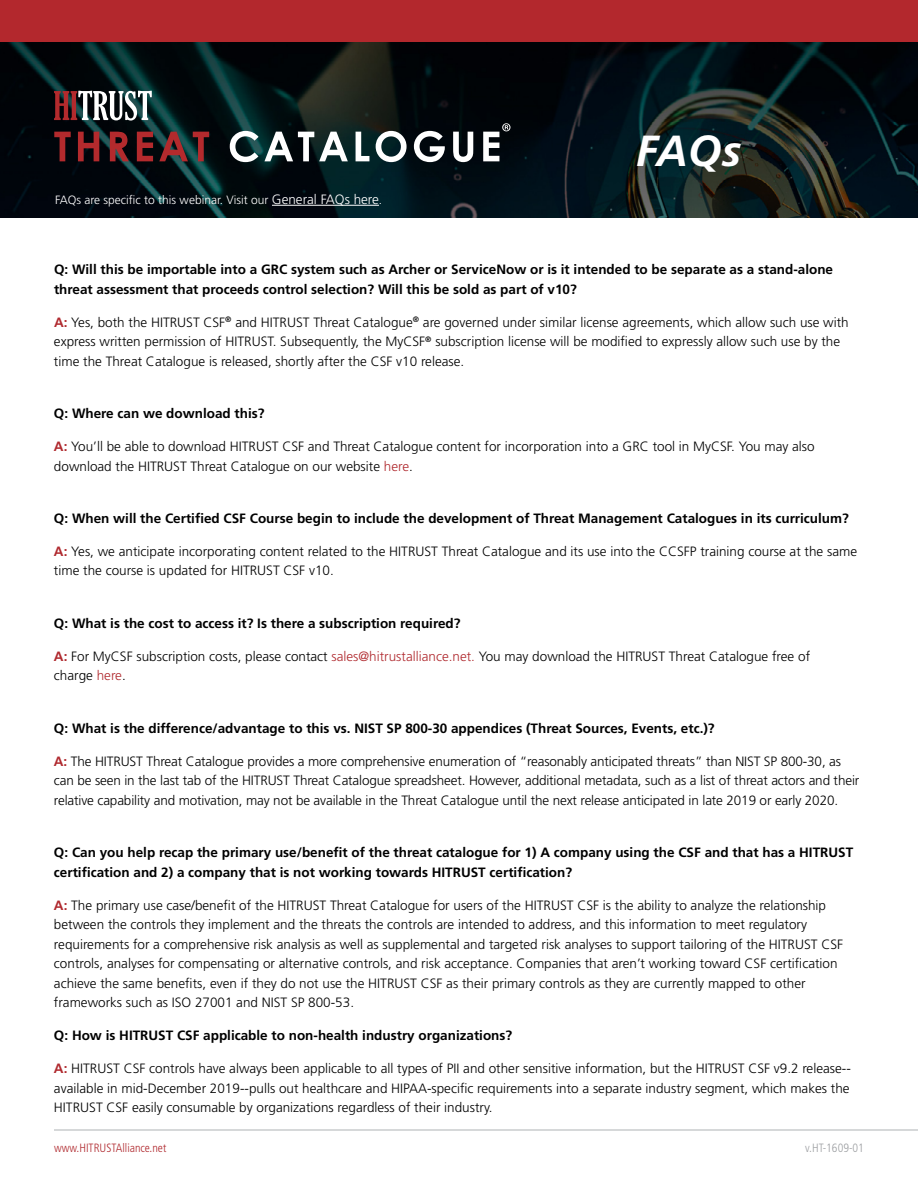
<style>
.page{position:relative;width:918px;height:1188px;background:#fff}
.page>*{position:absolute;margin:0;border:0;box-sizing:border-box;transform-origin:0 0}
.t1{font:italic 700 43.5px "Frutiger";color:#fff}
.t2{font:300 13.5px/19.5px "Frutiger";color:#000}
.t3{font:700 13.5px/19.5px "Frutiger";color:#000}
.t4{font:300 12px "Frutiger";color:#fff}
.t5{font:300 condensed 12px "Frutiger";color:#b02a2f}
.t6{font:300 condensed 12px "Frutiger";color:#9d9fa2}
.s1{font-size:13.5px}
.s2{font-weight:700;color:#b02a2f}
.s3{color:#b02a2f}
</style>
<div class="page">
<hr style="left:54px;top:1129px;width:864px;height:2px;background:#d6d8d9">
<img style="left:0;top:41px;width:918px;height:176px">
<div style="left:0;top:0;width:918px;height:41px;background:#b3282d"></div>
<hr style="left:272px;top:205px;width:107px;height:1px;background:#fff">
<svg style="left:54px;top:91px;width:98px;height:30px"></svg>
<svg style="left:54px;top:132px;width:17px;height:29px"></svg>
<svg style="left:78px;top:132px;width:21px;height:29px"></svg>
<svg style="left:110px;top:132px;width:19px;height:29px"></svg>
<svg style="left:137px;top:132px;width:16px;height:29px"></svg>
<svg style="left:159px;top:132px;width:50px;height:29px"></svg>
<svg style="left:230px;top:131px;width:118px;height:31px"></svg>
<svg style="left:356px;top:132px;width:13px;height:29px"></svg>
<svg style="left:376px;top:131px;width:31px;height:31px"></svg>
<svg style="left:414px;top:131px;width:31px;height:31px"></svg>
<svg style="left:453px;top:132px;width:20px;height:30px"></svg>
<svg style="left:483px;top:123px;width:27px;height:38px"></svg>
<p class="t4" style="left:55px;top:193px;width:329px">FAQs are specific to this webinar. Visit our <span class="s1">General FAQs here</span>.</p>
<h1 class="t1" style="left:636px;top:125px;width:107px">FAQs</h1>
<p class="t3" style="left:54px;top:259px;width:781px">Q: Will this be importable into a GRC system such as Archer or ServiceNow or is it intended to be separate as a stand-alone threat assessment that proceeds control selection? Will this be sold as part of v10?</p>
<p class="t2" style="left:54px;top:312px;width:796px"><span class="s2">A:</span> Yes, both the HITRUST CSF<sup>®</sup> and HITRUST Threat Catalogue<sup>®</sup> are governed under similar license agreements, which allow such use with express written permission of HITRUST. Subsequently, the MyCSF<sup>®</sup> subscription license will be modified to expressly allow such use by the time the Threat Catalogue is released, shortly after the CSF v10 release.</p>
<p class="t3" style="left:54px;top:403px;width:212px">Q: Where can we download this?</p>
<p class="t2" style="left:54px;top:437px;width:762px"><span class="s2">A:</span> You’ll be able to download HITRUST CSF and Threat Catalogue content for incorporation into a GRC tool in MyCSF. You may also download the HITRUST Threat Catalogue on our website <span class="s3">here</span>.</p>
<p class="t3" style="left:54px;top:508px;width:796px">Q: When will the Certified CSF Course begin to include the development of Threat Management Catalogues in its curriculum?</p>
<p class="t2" style="left:54px;top:542px;width:805px"><span class="s2">A:</span> Yes, we anticipate incorporating content related to the HITRUST Threat Catalogue and its use into the CCSFP training course at the same time the course is updated for HITRUST CSF v10.</p>
<p class="t3" style="left:54px;top:613px;width:408px">Q: What is the cost to access it? Is there a subscription required?</p>
<p class="t2" style="left:54px;top:647px;width:758px"><span class="s2">A:</span> For MyCSF subscription costs, please contact <span class="s3">sales@hitrustalliance.net.</span> You may download the HITRUST Threat Catalogue free of charge <span class="s3">here</span>.</p>
<p class="t3" style="left:54px;top:718px;width:662px">Q: What is the difference/advantage to this vs. NIST SP 800-30 appendices (Threat Sources, Events, etc.)?</p>
<p class="t2" style="left:54px;top:752px;width:807px"><span class="s2">A:</span> The HITRUST Threat Catalogue provides a more comprehensive enumeration of “reasonably anticipated threats” than NIST SP 800-30, as can be seen in the last tab of the HITRUST Threat Catalogue spreadsheet. However, additional metadata, such as a list of threat actors and their relative capability and motivation, may not be available in the Threat Catalogue until the next release anticipated in late 2019 or early 2020.</p>
<p class="t3" style="left:54px;top:843px;width:801px">Q: Can you help recap the primary use/benefit of the threat catalogue for 1) A company using the CSF and that has a HITRUST certification and 2) a company that is not working towards HITRUST certification?</p>
<p class="t2" style="left:54px;top:896px;width:791px"><span class="s2">A:</span> The primary use case/benefit of the HITRUST Threat Catalogue for users of the HITRUST CSF is the ability to analyze the relationship between the controls they implement and the threats the controls are intended to address, and this information to meet regulatory requirements for a comprehensive risk analysis as well as supplemental and targeted risk analyses to support tailoring of the HITRUST CSF controls, analyses for compensating or alternative controls, and risk acceptance. Companies that aren’t working toward CSF certification achieve the same benefits, even if they do not use the HITRUST CSF as their primary controls as they are currently mapped to other frameworks such as ISO 27001 and NIST SP 800-53.</p>
<p class="t3" style="left:54px;top:1026px;width:460px">Q: How is HITRUST CSF applicable to non-health industry organizations?</p>
<p class="t2" style="left:54px;top:1059px;width:798px;text-align:justify"><span class="s2">A:</span> HITRUST CSF controls have always been applicable to all types of PII and other sensitive information, but the HITRUST CSF v9.2 release-- available in mid-December 2019--pulls out healthcare and HIPAA-specific requirements into a separate industry segment, which makes the HITRUST CSF easily consumable by organizations regardless of their industry.</p>
<p class="t5" style="left:54px;top:1141px;width:114px">www.HITRUSTAlliance.net</p>
<p class="t6" style="left:805px;top:1141px;width:60px">v.HT-1609-01</p>
</div>
